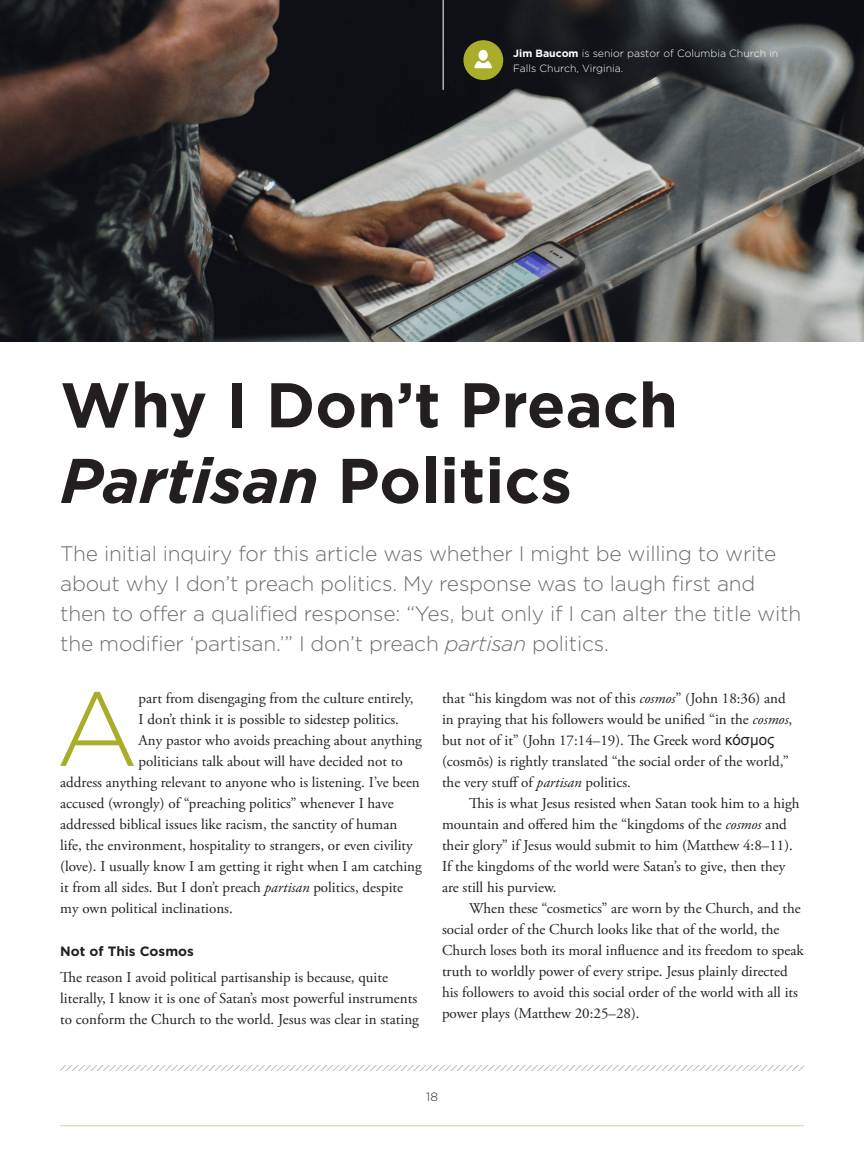
<style>
.page{position:relative;width:864px;height:1175px;background:#fff}
.page>*{position:absolute;margin:0;border:0;box-sizing:border-box;transform-origin:0 0}
.Story_First_Para_wit{font:300 105px "Gotham";color:#a8ad2a}
.Department_Heading{font:700 63px/75.6px "Gotham";color:#231f20}
.Story_Intro_Paragrap{font:300 21px/30px "Gotham";letter-spacing:-.01em;color:#6c6d70}
.Story_Main_Text{font:15px/21px "Adobe Garamond Pro";color:#231f20}
.Story_First_Para_wit-2{font:15px "Adobe Garamond Pro";color:#231f20}
.Story_Subhead{font:700 13.5px "Gotham";color:#231f20}
.t1{font:300 12px "Gotham";color:#231f20}
.Caption_-_Header__In{font:300 10.5px/15px "Gotham";color:#fff}
.s1{font-weight:700}
.s2{font-style:italic}
.s3{font-family:"Arial"}
</style>
<div class="page">
<svg style="left:60px;top:1065px;width:744px;height:5px"></svg>
<hr style="left:60px;top:1125px;width:744px;height:1px;background:#d7cb9f">
<img style="left:0;top:0;width:864px;height:342px">
<hr style="left:443px;top:0;width:1px;height:90px;background:#fff">
<div style="left:463px;top:40px;width:40px;height:40px;background:#a8ad2a;border-radius:50%"></div>
<svg style="left:474px;top:50px;width:18px;height:18px"></svg>
<p class="Caption_-_Header__In" style="left:513px;top:46px;width:267px"><span class="s1">Jim Baucom</span> is senior pastor of Columbia Church in<br>Falls Church, Virginia.</p>
<p class="Department_Heading" style="left:60px;top:365px;width:619px">Why I Don’t Preach<br><span class="s2">Partisan</span> Politics</p>
<p class="Story_Intro_Paragrap" style="left:60px;top:538px;width:742px">The initial inquiry for this article was whether I might be willing to write about why I don’t preach politics. My response was to laugh first and then to offer a qualified response: “Yes, but only if I can alter the title with the modifier ‘partisan.’” I don’t preach <span class="s2">partisan</span> politics.</p>
<p class="Story_First_Para_wit" style="left:56px;top:671px;width:84px">A</p>
<p class="Story_First_Para_wit-2" style="left:139px;top:689px;width:277px">part from disengaging from the culture entirely,</p>
<p class="Story_First_Para_wit-2" style="left:139px;top:710px;width:262px">I don’t think it is possible to sidestep politics.</p>
<p class="Story_First_Para_wit-2" style="left:139px;top:731px;width:285px">Any pastor who avoids preaching about anything</p>
<p class="Story_First_Para_wit-2" style="left:139px;top:752px;width:266px">politicians talk about will have decided not to</p>
<p class="Story_First_Para_wit-2" style="left:60px;top:773px;width:361px">address anything relevant to anyone who is listening. I’ve been</p>
<p class="Story_First_Para_wit-2" style="left:60px;top:794px;width:335px">accused (wrongly) of “preaching politics” whenever I have</p>
<p class="Story_First_Para_wit-2" style="left:60px;top:815px;width:339px">addressed biblical issues like racism, the sanctity of human</p>
<p class="Story_First_Para_wit-2" style="left:60px;top:836px;width:354px">life, the environment, hospitality to strangers, or even civility</p>
<p class="Story_First_Para_wit-2" style="left:60px;top:857px;width:363px">(love). I usually know I am getting it right when I am catching</p>
<p class="Story_First_Para_wit-2" style="left:60px;top:878px;width:344px">it from all sides. But I don’t preach <span class="s2">partisan</span> politics, despite</p>
<p class="Story_First_Para_wit-2" style="left:60px;top:899px;width:174px">my own political inclinations.</p>
<p class="Story_Subhead" style="left:60px;top:943px;width:135px">Not of This Cosmos</p>
<p class="Story_Main_Text" style="left:60px;top:967px;width:360px">The reason I avoid political partisanship is because, quite literally, I know it is one of Satan’s most powerful instruments to conform the Church to the world. Jesus was clear in stating</p>
<p class="Story_Main_Text" style="left:442px;top:688px;width:352px">that “his kingdom was not of this <span class="s2">cosmos</span>” (John 18:36) and in praying that his followers would be unified “in the <span class="s2">cosmos</span>, but not of it” (John 17:14–19). The Greek word <span class="s3">κόσμος </span>(cosmōs) is rightly translated “the social order of the world,” the very stuff of <span class="s2">partisan</span> politics.</p>
<p class="Story_Main_Text" style="left:442px;top:793px;width:359px;text-indent:27px">This is what Jesus resisted when Satan took him to a high mountain and offered him the “kingdoms of the <span class="s2">cosmos</span> and their glory” if Jesus would submit to him (Matthew 4:8–11).<br>If the kingdoms of the world were Satan’s to give, then they are still his purview.</p>
<p class="Story_Main_Text" style="left:442px;top:898px;width:363px;text-indent:27px">When these “cosmetics” are worn by the Church, and the social order of the Church looks like that of the world, the Church loses both its moral influence and its freedom to speak truth to worldly power of every stripe. Jesus plainly directed his followers to avoid this social order of the world with all its power plays (Matthew 20:25–28).</p>
<p class="t1" style="left:426px;top:1089px;width:13px">18</p>
</div>
